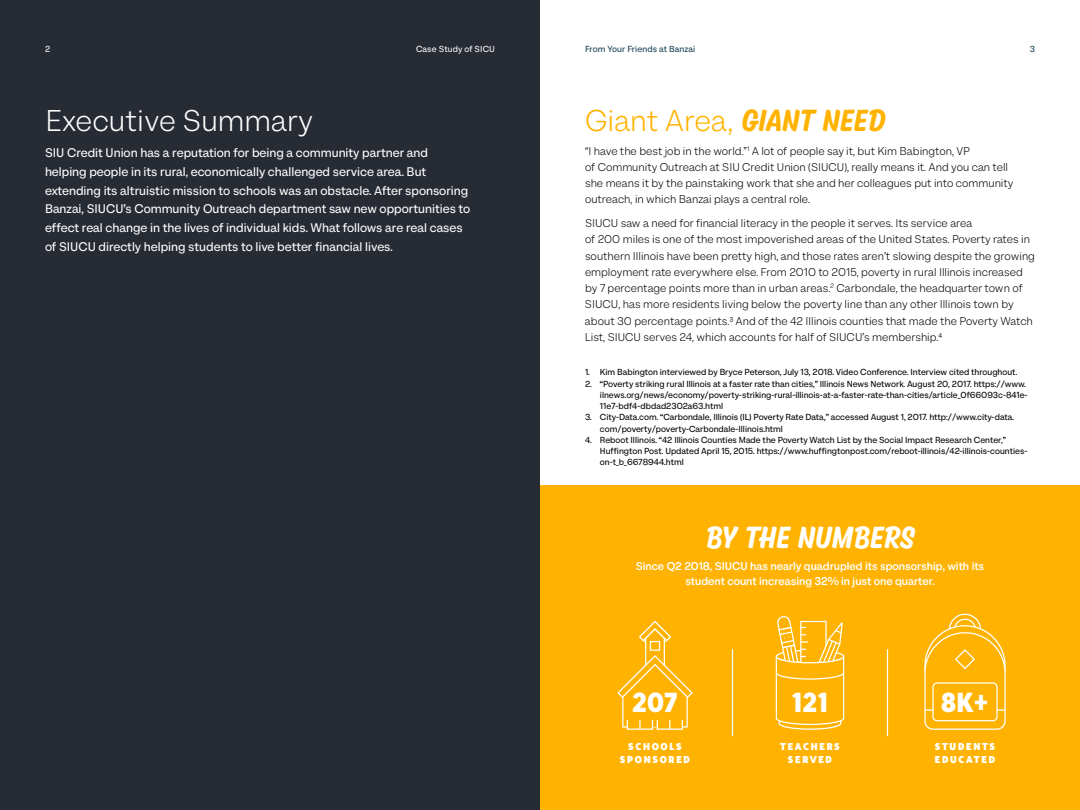
<style>
.page{position:relative;width:1080px;height:810px;background:#fff}
.page>*{position:absolute;margin:0;border:0;box-sizing:border-box;transform-origin:0 0}
.t1{font:300 30px "Cardinal Wide";color:#ffb300}
.t2{font:300 30px "Cardinal Wide";color:#fff}
.t3{font:600 27.5px "Kansas Casual";color:#fff}
.t4{font:27.5px "Tide Sans Cond 600 Bunny";color:#fff}
.t5{font:12.5px/18.8px "Cardinal Wide";color:#fff}
.t6{font:300 11.25px/16.2px "Cardinal Wide";color:#000}
.t7{font:500 11.25px/15px "Cardinal Wide";color:#fff;text-align:center}
.t8{font:10px/12.5px "Tide Sans Cond 700 Mondo";letter-spacing:.17em;color:#fff;text-align:center}
.t9{font:8.75px/11.2px "Cardinal Wide";color:#000}
.t10{font:8.75px "Cardinal Wide";letter-spacing:.01em;color:#143f51}
.t11{font:8.75px "Cardinal Wide";letter-spacing:.01em;color:#fff}
.s1{font-family:"Kansas Casual";font-weight:600;font-size:27.5px}
</style>
<div class="page">
<div style="left:0;top:0;width:540px;height:810px;background:#272b34"></div>
<div style="left:540px;top:485px;width:540px;height:325px;background:#ffb300"></div>
<div style="left:657px;top:719px;width:26px;height:11px;background:#ffefcb"></div>
<div style="left:627px;top:719px;width:26px;height:11px;background:#ffefcb"></div>
<svg style="left:617px;top:620px;width:76px;height:109px"></svg>
<svg style="left:775px;top:616px;width:70px;height:114px"></svg>
<svg style="left:950px;top:614px;width:31px;height:31px"></svg>
<div style="left:949px;top:614px;width:32px;height:32px;border:1px solid #fff;border-radius:50%"></div>
<svg style="left:955px;top:619px;width:20px;height:21px"></svg>
<div style="left:954px;top:619px;width:22px;height:22px;border:1px solid #fff;border-radius:50%"></div>
<svg style="left:924px;top:625px;width:82px;height:105px"></svg>
<hr style="left:732px;top:649px;width:1px;height:87px;background:#fff">
<hr style="left:887px;top:649px;width:1px;height:87px;background:#fff">
<p class="t11" style="left:45px;top:43px;width:7px">2</p>
<p class="t11" style="left:416px;top:43px;width:80px">Case Study of SICU</p>
<h1 class="t2" style="left:45px;top:101px;width:270px">Executive Summary</h1>
<p class="t5" style="left:45px;top:144px;width:427px">SIU Credit Union has a reputation for being a community partner and helping people in its rural, economically challenged service area. But extending its altruistic mission to schools was an obstacle. After sponsoring Banzai, SIUCU’s Community Outreach department saw new opportunities to effect real change in the lives of individual kids. What follows are real cases of SIUCU directly helping students to live better financial lives.</p>
<p class="t10" style="left:585px;top:43px;width:112px">From Your Friends at Banzai</p>
<p class="t10" style="left:1030px;top:43px;width:7px">3</p>
<h1 class="t1" style="left:585px;top:101px;width:301px">Giant Area, <span class="s1">GIANT NEED</span></h1>
<p class="t6" style="left:585px;top:143px;width:430px">“I have the best job in the world.”<sup>1</sup> A lot of people say it, but Kim Babington, VP<br>of Community Outreach at SIU Credit Union (SIUCU), really means it. And you can tell she means it by the painstaking work that she and her colleagues put into community outreach, in which Banzai plays a central role.</p>
<p class="t6" style="left:585px;top:215px;width:452px">SIUCU saw a need for financial literacy in the people it serves. Its service area<br>of 200 miles is one of the most impoverished areas of the United States. Poverty rates in southern Illinois have been pretty high, and those rates aren’t slowing despite the growing employment rate everywhere else. From 2010 to 2015, poverty in rural Illinois increased by 7 percentage points more than in urban areas.<sup>2</sup> Carbondale, the headquarter town of SIUCU, has more residents living below the poverty line than any other Illinois town by about 30 percentage points.3 And of the 42 Illinois counties that made the Poverty Watch List, SIUCU serves 24, which accounts for half of SIUCU’s membership.4</p>
<p class="t9" style="left:585px;top:367px;width:434px">1. Kim Babington interviewed by Bryce Peterson, July 13, 2018. Video Conference. Interview cited throughout.</p>
<p class="t9" style="left:600px;top:378px;width:429px;text-indent:-15px">2. “Poverty striking rural Illinois at a faster rate than cities,” Illinois News Network. August 20, 2017. https://www. ilnews.org/news/economy/poverty-striking-rural-illinois-at-a-faster-rate-than-cities/article_0f66093c-841e-<br>11e7-bdf4-dbdad2302a63.html</p>
<p class="t9" style="left:600px;top:412px;width:416px;text-indent:-15px">3. City-Data.com. “Carbondale, Illinois (IL) Poverty Rate Data,” accessed August 1, 2017. http://www.city-data. com/poverty/poverty-Carbondale-Illinois.html</p>
<p class="t9" style="left:600px;top:434px;width:429px;text-indent:-15px">4. Reboot Illinois. “42 Illinois Counties Made the Poverty Watch List by the Social Impact Research Center,”<br>Huffington Post. Updated April 15, 2015. https://www.huffingtonpost.com/reboot-illinois/42-illinois-counties&shy;on-t_b_6678944.html</p>
<h2 class="t3" style="left:705px;top:517px;width:211px">BY THE NUMBERS</h2>
<p class="t7" style="left:636px;top:559px;width:350px">Since Q2 2018, SIUCU has nearly quadrupled its sponsorship, with its student count increasing 32% in just one quarter.</p>
<h2 class="t4" style="left:632px;top:684px;width:47px">207</h2>
<p class="t8" style="left:620px;top:741px;width:72px">SCHOOLS<br>SPONSORED</p>
<h2 class="t4" style="left:792px;top:684px;width:38px">121</h2>
<p class="t8" style="left:780px;top:741px;width:61px">TEACHERS<br>SERVED</p>
<h2 class="t4" style="left:941px;top:684px;width:50px">8K+</h2>
<p class="t8" style="left:935px;top:741px;width:62px;text-align:left">STUDENTS<br>EDUCATED</p>
</div>
